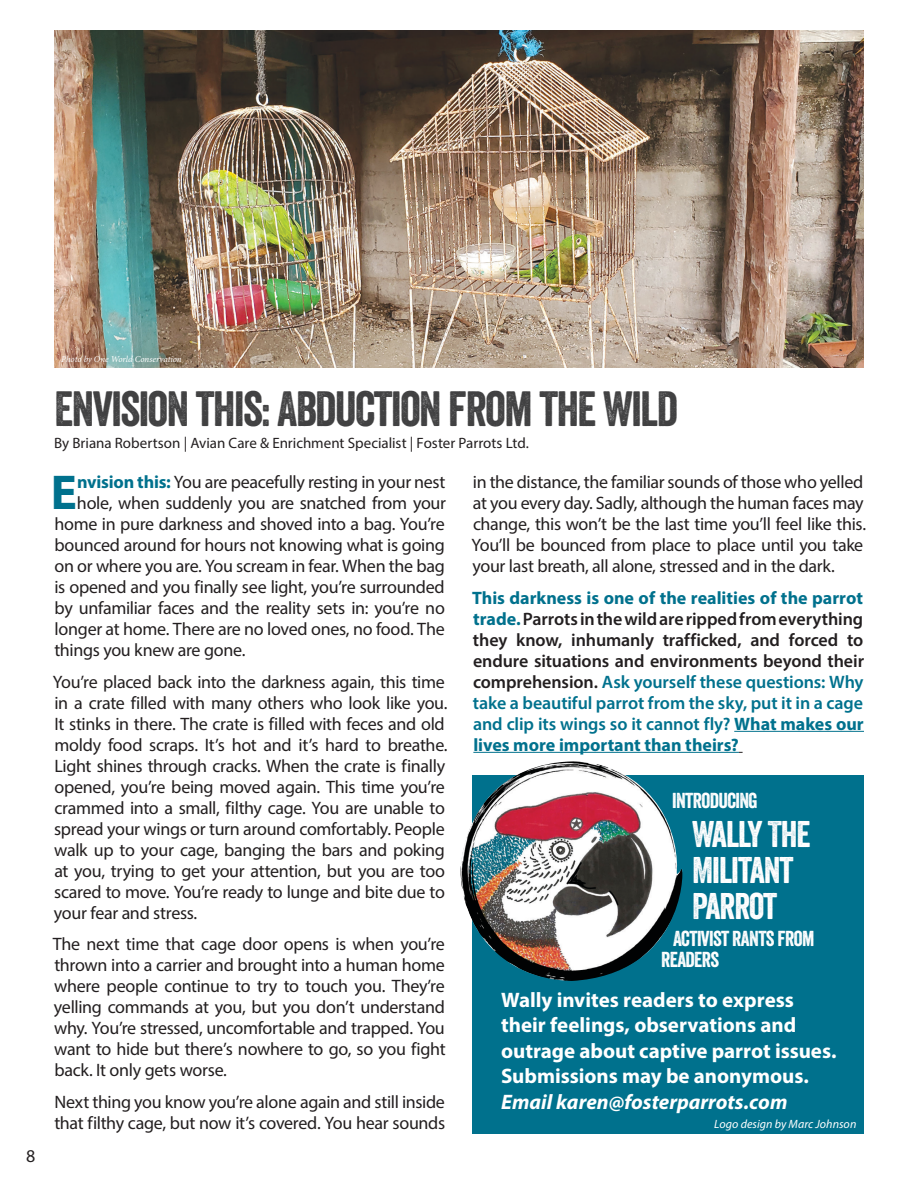
<style>
.page{position:relative;width:918px;height:1188px;background:#fff}
.page>*{position:absolute;margin:0;border:0;box-sizing:border-box;transform-origin:0 0}
.Body_Text_11_13{font:700 49.2px "Myriad Pro";color:#00718d}
.Headline_Smaller{font:48px "Veneer";letter-spacing:-.03em;color:#414142}
.Headline_Smaller-2{font:36px/36px "Veneer";letter-spacing:-.03em;color:#fff}
.Body_Text_12_15{font:700 21px/25.5px "Myriad Pro";color:#fff}
.Headline_Smaller-3{font:21px/21px "Veneer";letter-spacing:-.03em;color:#fff}
.Body_Text_11_13-2{font:18px/21px "Myriad Pro";letter-spacing:-.02em;color:#231f20}
.Body_Text_11_13-3{font:600 18px/21px "Myriad Pro";letter-spacing:-.005em;color:#231f20;text-align:justify}
.Body_Text_11_13-4{font:15px "Myriad Pro";color:#231f20}
.Body_Text_12_15-2{font:italic 12px "Myriad Pro";letter-spacing:.005em;color:#fff}
.Photo_Credit{font:italic 9px "Minion Pro";letter-spacing:-.005em;color:#fff}
.s1{font-weight:700;color:#00718d}
.s2{color:#00718d}
.s3{font-style:italic}
</style>
<div class="page">
<div style="left:472px;top:775px;width:392px;height:359px;background:#00718d"></div>
<hr style="left:734px;top:731px;width:130px;height:1px;background:#00718d">
<hr style="left:473px;top:752px;width:266px;height:1px;background:#00718d">
<img style="left:54px;top:30px;width:810px;height:338px">
<img style="left:461px;top:761px;width:222px;height:220px">
<p class="Body_Text_11_13-2" style="left:26px;top:1146px;width:11px">8</p>
<p class="Photo_Credit" style="left:61px;top:353px;width:122px">Photo by One World Conservation</p>
<p class="Headline_Smaller" style="left:54px;top:379px;width:625px">ENVISION THIS: ABDUCTION FROM THE WILD</p>
<p class="Body_Text_11_13-4" style="left:54px;top:434px;width:477px">By Briana Robertson | Avian Care &amp; Enrichment Specialist | Foster Parrots Ltd.</p>
<p class="Body_Text_11_13" style="left:51px;top:460px;width:28px">E</p>
<p class="Body_Text_11_13-2" style="left:77px;top:471px;width:370px"><span class="s1">nvision this:</span> You are peacefully resting in your nest</p>
<p class="Body_Text_11_13-2" style="left:77px;top:492px;width:371px">hole, when suddenly you are snatched from your</p>
<p class="Body_Text_11_13-2" style="left:54px;top:513px;width:392px">home in pure darkness and shoved into a bag. You’re</p>
<p class="Body_Text_11_13-2" style="left:55px;top:534px;width:392px">bounced around for hours not knowing what is going</p>
<p class="Body_Text_11_13-2" style="left:55px;top:555px;width:392px">on or where you are. You scream in fear. When the bag</p>
<p class="Body_Text_11_13-2" style="left:54px;top:576px;width:392px">is opened and you finally see light, you’re surrounded</p>
<p class="Body_Text_11_13-2" style="left:55px;top:597px;width:392px">by unfamiliar faces and the reality sets in: you’re no</p>
<p class="Body_Text_11_13-2" style="left:55px;top:618px;width:392px">longer at home. There are no loved ones, no food. The</p>
<p class="Body_Text_11_13-2" style="left:54px;top:639px;width:193px">things you knew are gone.</p>
<p class="Body_Text_11_13-2" style="left:53px;top:671px;width:396px">You’re placed back into the darkness again, this time in a crate filled with many others who look like you.<br>It stinks in there. The crate is filled with feces and old moldy food scraps. It’s hot and it’s hard to breathe.<br>Light shines through cracks. When the crate is finally opened, you’re being moved again. This time you’re crammed into a small, filthy cage. You are unable to spread your wings or turn around comfortably. People walk up to your cage, banging the bars and poking at you, trying to get your attention, but you are too scared to move. You’re ready to lunge and bite due to your fear and stress.</p>
<p class="Body_Text_11_13-2" style="left:53px;top:934px;width:394px;text-align:justify">The next time that cage door opens is when you’re thrown into a carrier and brought into a human home where people continue to try to touch you. They’re yelling commands at you, but you don’t understand why. You’re stressed, uncomfortable and trapped. You want to hide but there’s nowhere to go, so you fight back. It only gets worse.</p>
<p class="Body_Text_11_13-2" style="left:54px;top:1091px;width:392px">Next thing you know you’re alone again and still inside that filthy cage, but now it’s covered. You hear sounds</p>
<p class="Body_Text_11_13-2" style="left:471px;top:471px;width:396px">in the distance, the familiar sounds of those who yelled at you every day. Sadly, although the human faces may change, this won’t be the last time you’ll feel like this.<br>You’ll be bounced from place to place until you take your last breath, all alone, stressed and in the dark.</p>
<p class="Body_Text_11_13-3" style="left:472px;top:587px;width:394px"><span class="s1">This darkness is one of the realities of the parrot trade.</span> Parrots in the wild are ripped from everything they know, inhumanly trafficked, and forced to endure situations and environments beyond their comprehension. <span class="s2">Ask yourself these questions: Why take a beautiful parrot from the sky, put it in a cage and clip its wings so it cannot fly?</span> <span class="s1">What makes our lives more important than theirs?</span></p>
<p class="Headline_Smaller-3" style="left:672px;top:790px;width:87px">INTRODUCING</p>
<p class="Headline_Smaller-2" style="left:692px;top:816px;width:120px">WALLY THE<br>MILITANT<br>PARROT</p>
<p class="Headline_Smaller-3" style="left:661px;top:928px;width:155px;text-indent:12px">ACTIVIST RANTS FROM<br>READERS</p>
<p class="Body_Text_12_15" style="left:501px;top:986px;width:337px">Wally invites readers to express their feelings, observations and outrage about captive parrot issues.<br>Submissions may be anonymous.<br><span class="s3">Email karen@fosterparrots.com</span></p>
<p class="Body_Text_12_15-2" style="left:714px;top:1116px;width:144px">Logo design by Marc Johnson</p>
</div>
